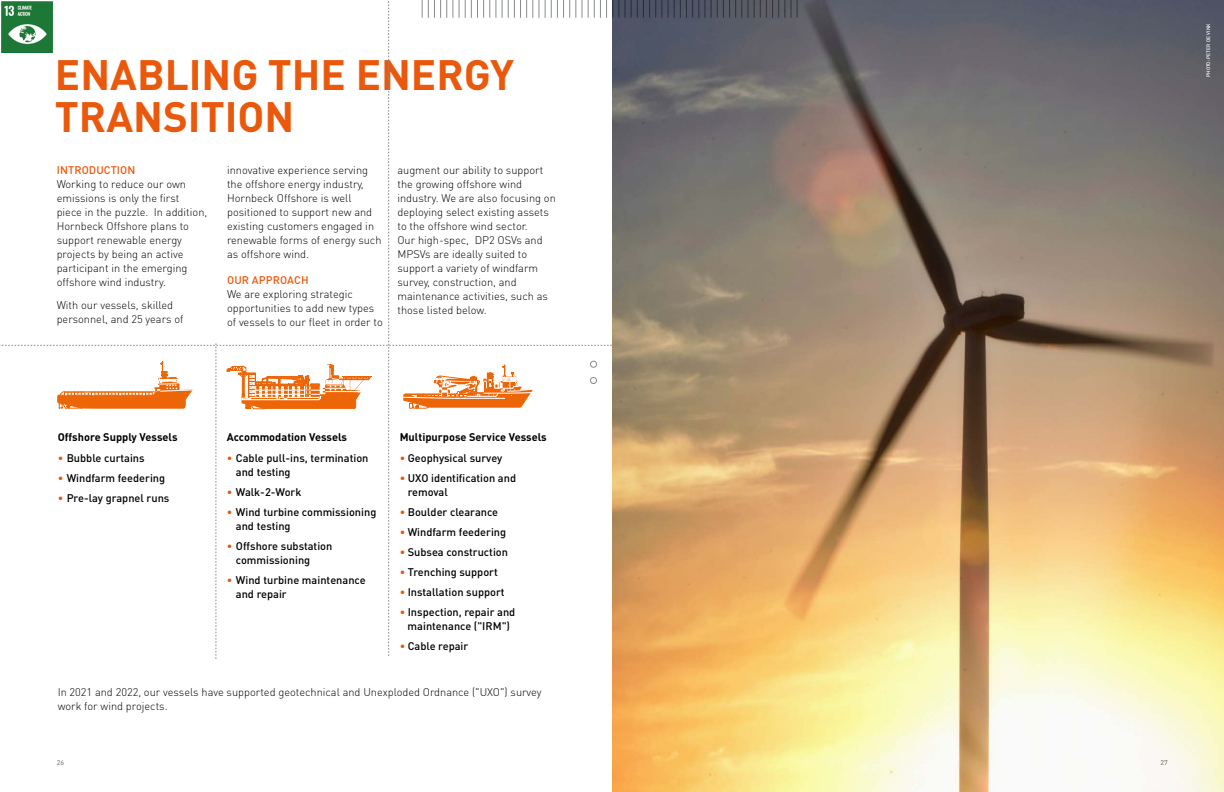
<style>
.page{position:relative;width:1224px;height:792px;background:#fff}
.page>*{position:absolute;margin:0;border:0;box-sizing:border-box;transform-origin:0 0}
.t1{font:700 42px/42px "DIN Pro";color:#ea580c}
.t2{font:300 11px/14px "DIN Pro";color:#000}
.t3{font:500 11px/14px "DIN Pro";color:#000}
.t4{font:700 11px "DIN Pro";color:#000}
.t5{font:500 11px "DIN Pro";letter-spacing:.01em;color:#ea580c}
.t6{font:500 7px "DIN Pro";color:#898c8e}
.t7{font:500 5px "DIN Pro";color:#fff}
.s1{color:#ea580c}
</style>
<div class="page">
<img style="left:612px;top:0;width:612px;height:792px">
<svg style="left:0;top:0;width:650px;height:659px"></svg>
<h1 class="t1" style="left:55px;top:52px;width:461px">ENABLING THE ENERGY<br>TRANSITION</h1>
<p class="t5" style="left:57px;top:163px;width:80px">INTRODUCTION</p>
<p class="t2" style="left:57px;top:177px;width:152px">Working to reduce our own emissions is only the first piece in the puzzle. In addition,<br>Hornbeck Offshore plans to support renewable energy projects by being an active participant in the emerging offshore wind industry.</p>
<p class="t2" style="left:57px;top:298px;width:128px">With our vessels, skilled personnel, and 25 years of</p>
<p class="t2" style="left:227px;top:163px;width:156px">innovative experience serving the offshore energy industry,<br>Hornbeck Offshore is well positioned to support new and existing customers engaged in renewable forms of energy such as offshore wind.</p>
<p class="t5" style="left:227px;top:273px;width:83px">OUR APPROACH</p>
<p class="t2" style="left:227px;top:287px;width:157px">We are exploring strategic opportunities to add new types of vessels to our fleet in order to</p>
<p class="t2" style="left:397px;top:163px;width:160px">augment our ability to support the growing offshore wind industry. We are also focusing on deploying select existing assets to the offshore wind sector.<br>Our high-spec, DP2 OSVs and<br>MPSVs are ideally suited to support a variety of windfarm survey, construction, and maintenance activities, such as those listed below.</p>
<p class="t7" style="left:1205px;top:77px;width:55px;rotate:-90deg">PHOTO: PETER DE VINK</p>
<p class="t4" style="left:58px;top:430px;width:121px">Offshore Supply Vessels</p>
<p class="t3" style="left:58px;top:451px;width:89px"><span class="s1">•</span> Bubble curtains</p>
<p class="t3" style="left:58px;top:471px;width:109px"><span class="s1">•</span> Windfarm feedering</p>
<p class="t3" style="left:58px;top:491px;width:113px"><span class="s1">•</span> Pre-lay grapnel runs</p>
<p class="t4" style="left:400px;top:430px;width:149px">Multipurpose Service Vessels</p>
<p class="t3" style="left:400px;top:451px;width:104px"><span class="s1">•</span> Geophysical survey</p>
<p class="t3" style="left:408px;top:471px;width:110px;text-indent:-8px"><span class="s1">•</span> UXO identification and removal</p>
<p class="t3" style="left:400px;top:505px;width:100px"><span class="s1">•</span> Boulder clearance</p>
<p class="t3" style="left:400px;top:525px;width:108px"><span class="s1">•</span> Windfarm feedering</p>
<p class="t3" style="left:400px;top:545px;width:110px"><span class="s1">•</span> Subsea construction</p>
<p class="t3" style="left:400px;top:565px;width:100px"><span class="s1">•</span> Trenching support</p>
<p class="t3" style="left:400px;top:585px;width:106px"><span class="s1">•</span> Installation support</p>
<p class="t3" style="left:400px;top:605px;width:117px;text-align:center"><span class="s1">•</span> Inspection, repair and maintenance ("IRM")</p>
<p class="t3" style="left:400px;top:639px;width:70px"><span class="s1">•</span> Cable repair</p>
<p class="t2" style="left:58px;top:685px;width:485px">In 2021 and 2022, our vessels have supported geotechnical and Unexploded Ordnance ("UXO") survey work for wind projects.</p>
<p class="t4" style="left:227px;top:430px;width:122px">Accommodation Vessels</p>
<p class="t3" style="left:236px;top:451px;width:134px;text-indent:-9px"><span class="s1">•</span> Cable pull-ins, termination and testing</p>
<p class="t3" style="left:227px;top:485px;width:76px"><span class="s1">•</span> Walk-2-Work</p>
<p class="t3" style="left:236px;top:505px;width:142px;text-indent:-9px"><span class="s1">•</span> Wind turbine commissioning and testing</p>
<p class="t3" style="left:236px;top:539px;width:98px;text-indent:-9px"><span class="s1">•</span> Offshore substation commissioning</p>
<p class="t3" style="left:236px;top:573px;width:131px;text-indent:-9px"><span class="s1">•</span> Wind turbine maintenance and repair</p>
<p class="t6" style="left:57px;top:758px;width:9px">26</p>
<p class="t6" style="left:1160px;top:758px;width:9px">27</p>
</div>
